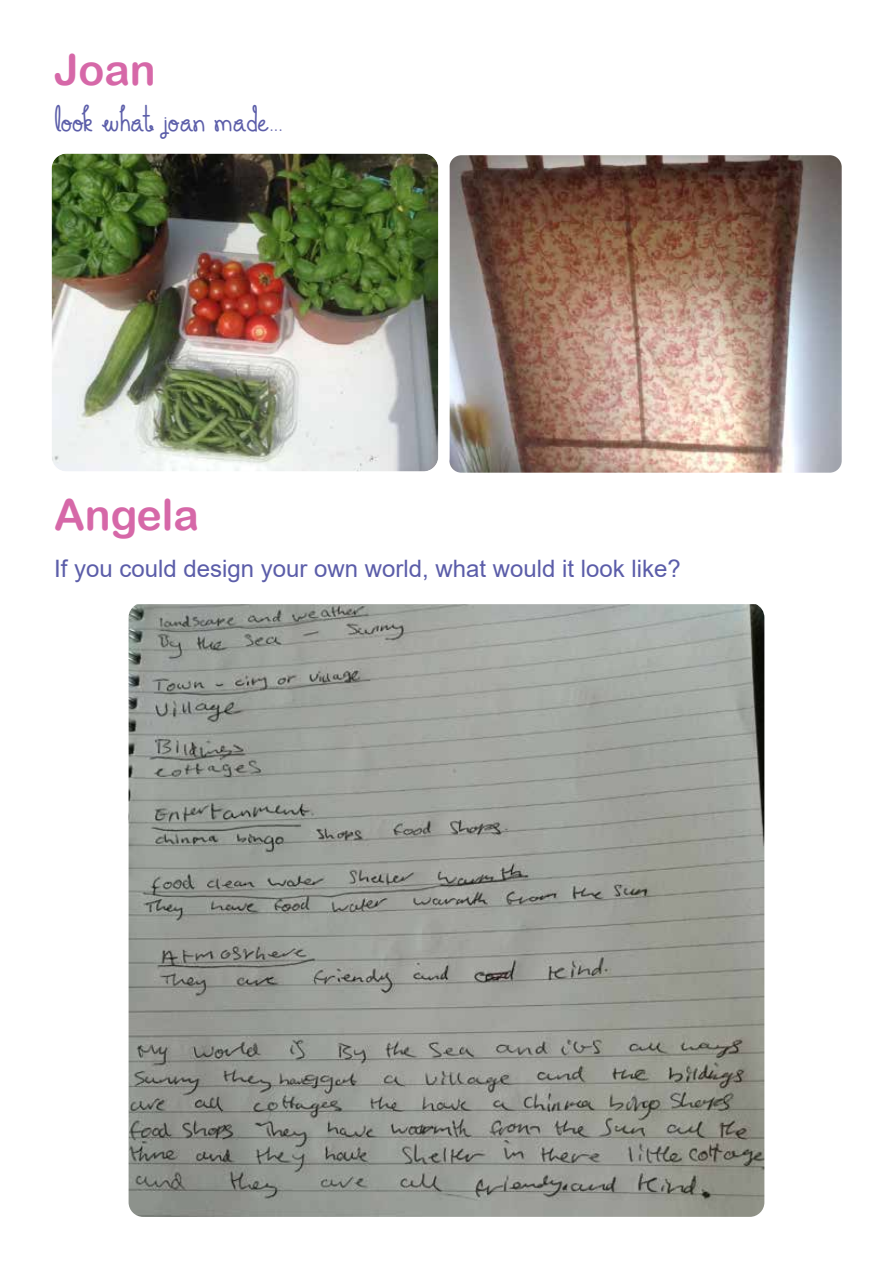
<style>
.page{position:relative;width:893px;height:1263px;background:#fff}
.page>*{position:absolute;margin:0;border:0;box-sizing:border-box;transform-origin:0 0}
.t1{font:45px "You Make Me Smile";color:#5b5da9}
.t2{font:42.9px "Arial Rounded MT Bold";color:#d668a8}
.t3{font:24px "Arial";color:#5b5da9}
</style>
<div class="page">
<img style="left:449px;top:155px;width:393px;height:318px">
<img style="left:53px;top:154px;width:384px;height:317px">
<div style="left:41px;top:142px;width:408px;height:341px;border:11px solid #fff;border-radius:20px"></div>
<img style="left:129px;top:604px;width:635px;height:613px">
<h2 class="t2" style="left:54px;top:45px;width:103px">Joan</h2>
<h1 class="t1" style="left:54px;top:101px;width:228px">Look what Joan made...</h1>
<h2 class="t2" style="left:54px;top:489px;width:147px">Angela</h2>
<p class="t3" style="left:54px;top:552px;width:628px">If you could design your own world, what would it look like?</p>
</div>
